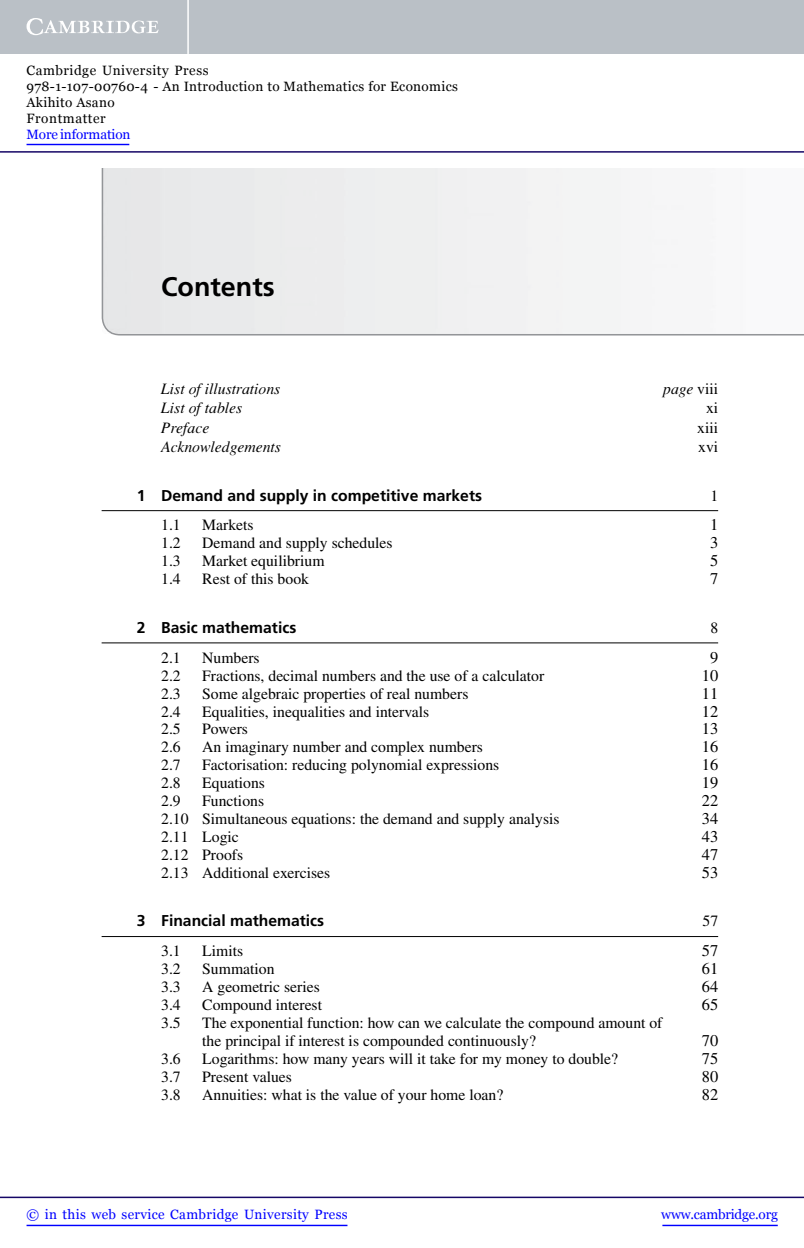
<style>
.page{position:relative;width:804px;height:1248px;background:#fff}
.page>*{position:absolute;margin:0;border:0;box-sizing:border-box;transform-origin:0 0}
.t1{font:700 26.85px "Frutiger";color:#000}
.t2{font:16.5px "Times";color:#000}
.t3{font:15.75px/18px "Times";color:#000}
.t4{font:700 15.75px "Frutiger";color:#000}
.t5{font:italic 15.75px "Times";color:#000}
.t6{font:13.5px/16.2px "Georgia";letter-spacing:.025em;color:#000}
.t7{font:13.5px "Georgia";letter-spacing:.025em;color:#00f}
.t8{font:13.5px "Georgia";letter-spacing:-.015em;color:#00f}
.t9{font:13.5px "Georgia";letter-spacing:-.01em;color:#00f}
.s1{font-style:normal}
</style>
<div class="page">
<svg style="left:102px;top:169px;width:702px;height:167px"></svg>
<hr style="left:102px;top:510px;width:616px;height:1px;background:#000">
<hr style="left:102px;top:643px;width:616px;height:1px;background:#000">
<hr style="left:102px;top:936px;width:616px;height:1px;background:#000">
<div style="left:0;top:0;width:804px;height:54px;background:#bac0c6"></div>
<svg style="left:27px;top:18px;width:132px;height:17px"></svg>
<hr style="left:187px;top:0;width:2px;height:54px;background:#fff">
<hr style="left:0;top:151px;width:804px;height:2px;background:#150666">
<hr style="left:662px;top:1225px;width:116px;height:1px;background:#00f">
<hr style="left:0;top:1197px;width:804px;height:1px;background:#150666">
<hr style="left:27px;top:1225px;width:320px;height:1px;background:#00f">
<hr style="left:27px;top:144px;width:102px;height:1px;background:#00f">
<p class="t6" style="left:27px;top:62px;width:433px">Cambridge University Press<br>978-1-107-00760-4 - An Introduction to Mathematics for Economics<br>Akihito Asano<br>Frontmatter</p>
<p class="t9" style="left:27px;top:127px;width:105px">More information</p>
<h1 class="t1" style="left:161px;top:276px;width:115px">Contents</h1>
<p class="t5" style="left:161px;top:383px;width:121px">List of illustrations</p>
<p class="t5" style="left:663px;top:383px;width:57px">page <span class="s1">viii</span></p>
<p class="t5" style="left:161px;top:402px;width:83px">List of tables</p>
<p class="t3" style="left:706px;top:400px;width:14px">xi</p>
<p class="t5" style="left:161px;top:422px;width:50px">Preface</p>
<p class="t3" style="left:697px;top:420px;width:22px">xiii</p>
<p class="t5" style="left:161px;top:441px;width:121px">Acknowledgements</p>
<p class="t3" style="left:698px;top:439px;width:22px">xvi</p>
<p class="t4" style="left:137px;top:489px;width:347px">1 Demand and supply in competitive markets</p>
<p class="t3" style="left:710px;top:488px;width:9px">1</p>
<p class="t3" style="left:161px;top:518px;width:21px">1.1</p>
<p class="t3" style="left:202px;top:518px;width:53px">Markets</p>
<p class="t2" style="left:710px;top:519px;width:10px">1</p>
<p class="t3" style="left:161px;top:536px;width:21px">1.2</p>
<p class="t3" style="left:202px;top:536px;width:192px">Demand and supply schedules</p>
<p class="t2" style="left:710px;top:537px;width:10px">3</p>
<p class="t3" style="left:161px;top:554px;width:21px">1.3</p>
<p class="t3" style="left:202px;top:554px;width:124px">Market equilibrium</p>
<p class="t2" style="left:710px;top:555px;width:10px">5</p>
<p class="t3" style="left:161px;top:571px;width:21px">1.4</p>
<p class="t3" style="left:202px;top:571px;width:108px">Rest of this book</p>
<p class="t2" style="left:710px;top:573px;width:10px">7</p>
<p class="t4" style="left:137px;top:621px;width:161px">2 Basic mathematics</p>
<p class="t3" style="left:710px;top:620px;width:9px">8</p>
<p class="t3" style="left:161px;top:650px;width:21px">2.1</p>
<p class="t3" style="left:202px;top:650px;width:59px">Numbers</p>
<p class="t2" style="left:710px;top:651px;width:10px">9</p>
<p class="t3" style="left:161px;top:668px;width:21px">2.2</p>
<p class="t3" style="left:202px;top:668px;width:344px">Fractions, decimal numbers and the use of a calculator</p>
<p class="t2" style="left:702px;top:669px;width:18px">10</p>
<p class="t3" style="left:161px;top:686px;width:21px">2.3</p>
<p class="t3" style="left:202px;top:686px;width:268px">Some algebraic properties of real numbers</p>
<p class="t2" style="left:702px;top:687px;width:18px">11</p>
<p class="t3" style="left:161px;top:704px;width:21px">2.4</p>
<p class="t3" style="left:202px;top:704px;width:229px">Equalities, inequalities and intervals</p>
<p class="t2" style="left:702px;top:705px;width:18px">12</p>
<p class="t3" style="left:161px;top:722px;width:21px">2.5</p>
<p class="t3" style="left:202px;top:722px;width:47px">Powers</p>
<p class="t2" style="left:702px;top:723px;width:18px">13</p>
<p class="t3" style="left:161px;top:740px;width:21px">2.6</p>
<p class="t3" style="left:202px;top:740px;width:282px">An imaginary number and complex numbers</p>
<p class="t2" style="left:702px;top:741px;width:18px">16</p>
<p class="t3" style="left:161px;top:758px;width:21px">2.7</p>
<p class="t3" style="left:202px;top:758px;width:299px">Factorisation: reducing polynomial expressions</p>
<p class="t2" style="left:702px;top:759px;width:18px">16</p>
<p class="t3" style="left:161px;top:775px;width:21px">2.8</p>
<p class="t3" style="left:202px;top:775px;width:64px">Equations</p>
<p class="t2" style="left:702px;top:777px;width:18px">19</p>
<p class="t3" style="left:161px;top:793px;width:21px">2.9</p>
<p class="t3" style="left:202px;top:793px;width:63px">Functions</p>
<p class="t2" style="left:702px;top:795px;width:18px">22</p>
<p class="t3" style="left:161px;top:811px;width:400px">2.10 Simultaneous equations: the demand and supply analysis</p>
<p class="t2" style="left:702px;top:813px;width:18px">34</p>
<p class="t3" style="left:161px;top:829px;width:79px">2.11 Logic</p>
<p class="t2" style="left:702px;top:831px;width:18px">43</p>
<p class="t3" style="left:161px;top:847px;width:84px">2.12 Proofs</p>
<p class="t2" style="left:702px;top:848px;width:18px">47</p>
<p class="t3" style="left:161px;top:865px;width:171px">2.13 Additional exercises</p>
<p class="t2" style="left:702px;top:866px;width:18px">53</p>
<p class="t4" style="left:137px;top:915px;width:189px">3 Financial mathematics</p>
<p class="t3" style="left:703px;top:914px;width:17px">57</p>
<p class="t3" style="left:161px;top:944px;width:21px">3.1</p>
<p class="t3" style="left:202px;top:944px;width:42px">Limits</p>
<p class="t2" style="left:702px;top:945px;width:18px">57</p>
<p class="t3" style="left:161px;top:961px;width:21px">3.2</p>
<p class="t3" style="left:202px;top:961px;width:74px">Summation</p>
<p class="t2" style="left:702px;top:963px;width:18px">61</p>
<p class="t3" style="left:161px;top:979px;width:21px">3.3</p>
<p class="t3" style="left:202px;top:979px;width:119px">A geometric series</p>
<p class="t2" style="left:702px;top:981px;width:18px">64</p>
<p class="t3" style="left:161px;top:997px;width:21px">3.4</p>
<p class="t3" style="left:202px;top:997px;width:121px">Compound interest</p>
<p class="t2" style="left:702px;top:999px;width:18px">65</p>
<p class="t3" style="left:161px;top:1015px;width:21px">3.5</p>
<p class="t3" style="left:202px;top:1015px;width:462px">The exponential function: how can we calculate the compound amount of the principal if interest is compounded continuously?</p>
<p class="t2" style="left:702px;top:1034px;width:18px">70</p>
<p class="t3" style="left:161px;top:1051px;width:21px">3.6</p>
<p class="t3" style="left:202px;top:1051px;width:417px">Logarithms: how many years will it take for my money to double?</p>
<p class="t2" style="left:702px;top:1052px;width:18px">75</p>
<p class="t3" style="left:161px;top:1069px;width:21px">3.7</p>
<p class="t3" style="left:202px;top:1069px;width:91px">Present values</p>
<p class="t2" style="left:702px;top:1070px;width:18px">80</p>
<p class="t3" style="left:161px;top:1087px;width:21px">3.8</p>
<p class="t3" style="left:202px;top:1087px;width:303px">Annuities: what is the value of your home loan?</p>
<p class="t2" style="left:702px;top:1088px;width:18px">82</p>
<p class="t7" style="left:27px;top:1207px;width:323px">© in this web service Cambridge University Press</p>
<p class="t8" style="left:661px;top:1207px;width:118px">www.cambridge.org</p>
</div>
